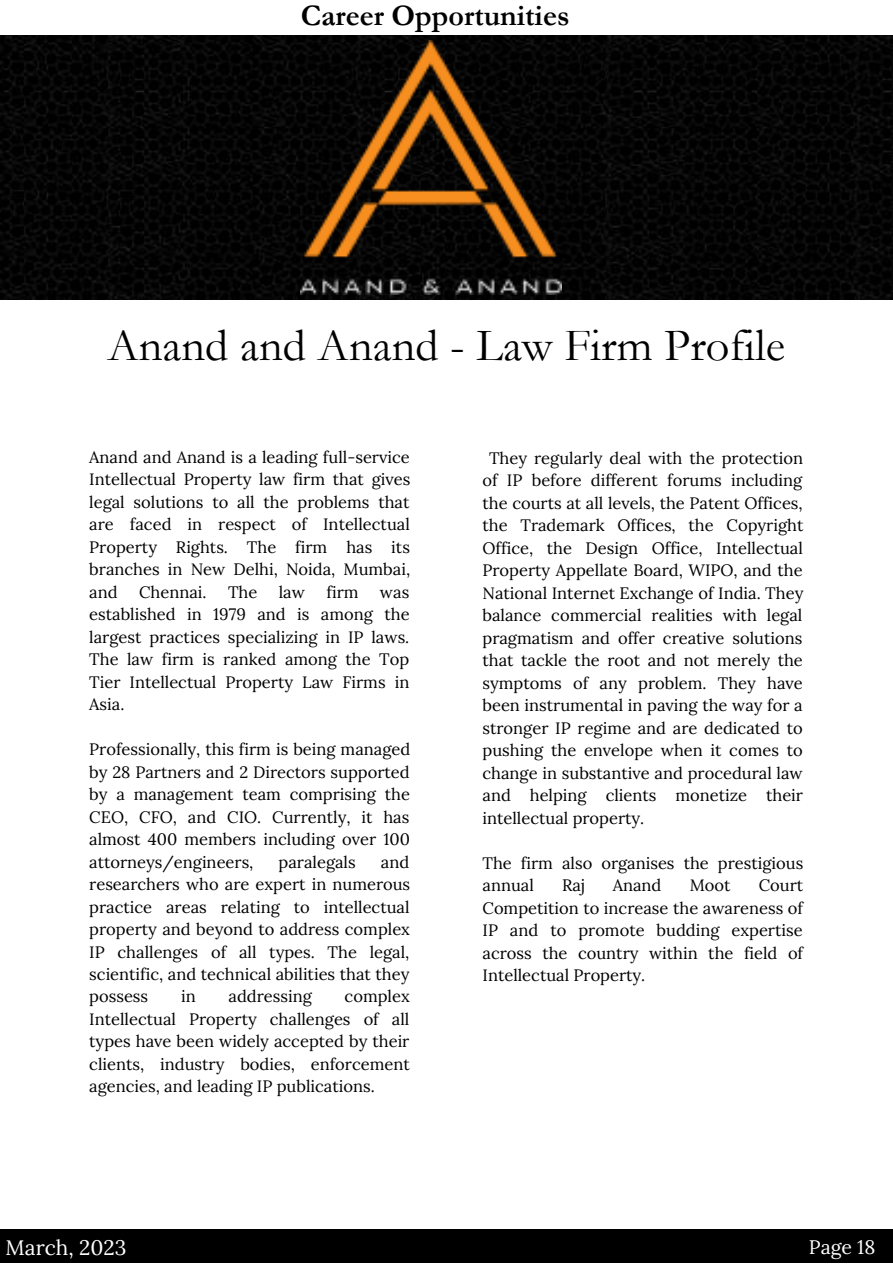
<style>
.page{position:relative;width:893px;height:1264px;background:#fff}
.page>*{position:absolute;margin:0;border:0;box-sizing:border-box;transform-origin:0 0}
.t1{font:46.5px "Garamond";color:#000}
.t2{font:700 30px "Garamond";color:#000}
.t3{font:21px "Lora";color:#fff}
.t4{font:19.5px "Lora";color:#fff}
.t5{font:16.5px/22.5px "Lora";color:#000;text-align:justify}
.s1{font-size:21px}
</style>
<div class="page">
<img style="left:0;top:36px;width:892px;height:264px">
<img style="left:300px;top:40px;width:261px;height:254px">
<hr style="left:0;top:1229px;width:892px;height:2px;background:#000">
<div style="left:0;top:1231px;width:892px;height:31px;background:#000"></div>
<h2 class="t2" style="left:301px;top:-1px;width:270px">Career Opportunities</h2>
<h1 class="t1" style="left:107px;top:320px;width:679px">Anand and Anand - Law Firm Profile</h1>
<p class="t5" style="left:89px;top:445px;width:322px">Anand and Anand is a leading full-service Intellectual Property law firm that gives legal solutions to all the problems that are faced in respect of Intellectual Property Rights. The firm has its branches in New Delhi, Noida, Mumbai, and</p>
<p class="t5" style="left:139px;top:580px;width:69px">Chennai.</p>
<p class="t5" style="left:228px;top:580px;width:31px">The</p>
<p class="t5" style="left:279px;top:580px;width:28px">law</p>
<p class="t5" style="left:326px;top:580px;width:34px">firm</p>
<p class="t5" style="left:89px;top:580px;width:322px;text-indent:291px">was established in 1979 and is among the largest practices specializing in IP laws.<br>The law firm is ranked among the Top Tier Intellectual Property Law Firms in Asia.</p>
<p class="t5" style="left:89px;top:737px;width:322px">Professionally, this firm is being managed by 28 Partners and 2 Directors supported by a management team comprising the CEO, CFO, and CIO. Currently, it has almost 400 members including over 100 attorneys/engineers,</p>
<p class="t5" style="left:89px;top:850px;width:322px;text-indent:291px">and researchers who are expert in numerous practice areas relating to intellectual property and beyond to address complex IP challenges of all types. The legal, scientific, and technical abilities that they possess</p>
<p class="t5" style="left:278px;top:850px;width:79px">paralegals</p>
<p class="t5" style="left:89px;top:985px;width:322px;text-indent:255px">complex Intellectual Property challenges of all types have been widely accepted by their clients, industry bodies, enforcement agencies, and leading IP publications.</p>
<p class="t5" style="left:181px;top:985px;width:16px">in</p>
<p class="t5" style="left:228px;top:985px;width:85px">addressing</p>
<p class="t5" style="left:482px;top:446px;width:322px;text-indent:7px">They regularly deal with the protection of IP before different forums including the courts at all levels, the Patent Offices, the Trademark Offices, the Copyright Office, the Design Office, Intellectual Property Appellate Board, WIPO, and the National Internet Exchange of India. They balance commercial realities with legal pragmatism and offer creative solutions that tackle the root and not merely the symptoms of any problem. They have been instrumental in paving the way for a stronger IP regime and are dedicated to pushing the envelope when it comes to change in substantive and procedural law and helping clients monetize their intellectual property.</p>
<p class="t5" style="left:482px;top:851px;width:322px">The firm also organises the prestigious annual</p>
<p class="t5" style="left:562px;top:873px;width:24px">Raj</p>
<p class="t5" style="left:612px;top:873px;width:50px">Anand</p>
<p class="t5" style="left:689px;top:873px;width:42px">Moot</p>
<p class="t5" style="left:482px;top:873px;width:322px;text-indent:276px">Court Competition to increase the awareness of IP and to promote budding expertise across the country within the field of Intellectual Property.</p>
<p class="t3" style="left:6px;top:1233px;width:122px">March, 2023</p>
<p class="t4" style="left:808px;top:1233px;width:73px">P a<span class="s1">P</span>g<span class="s1">a</span>e<span class="s1">g e</span>1 8<span class="s1">1</span></p>
</div>
